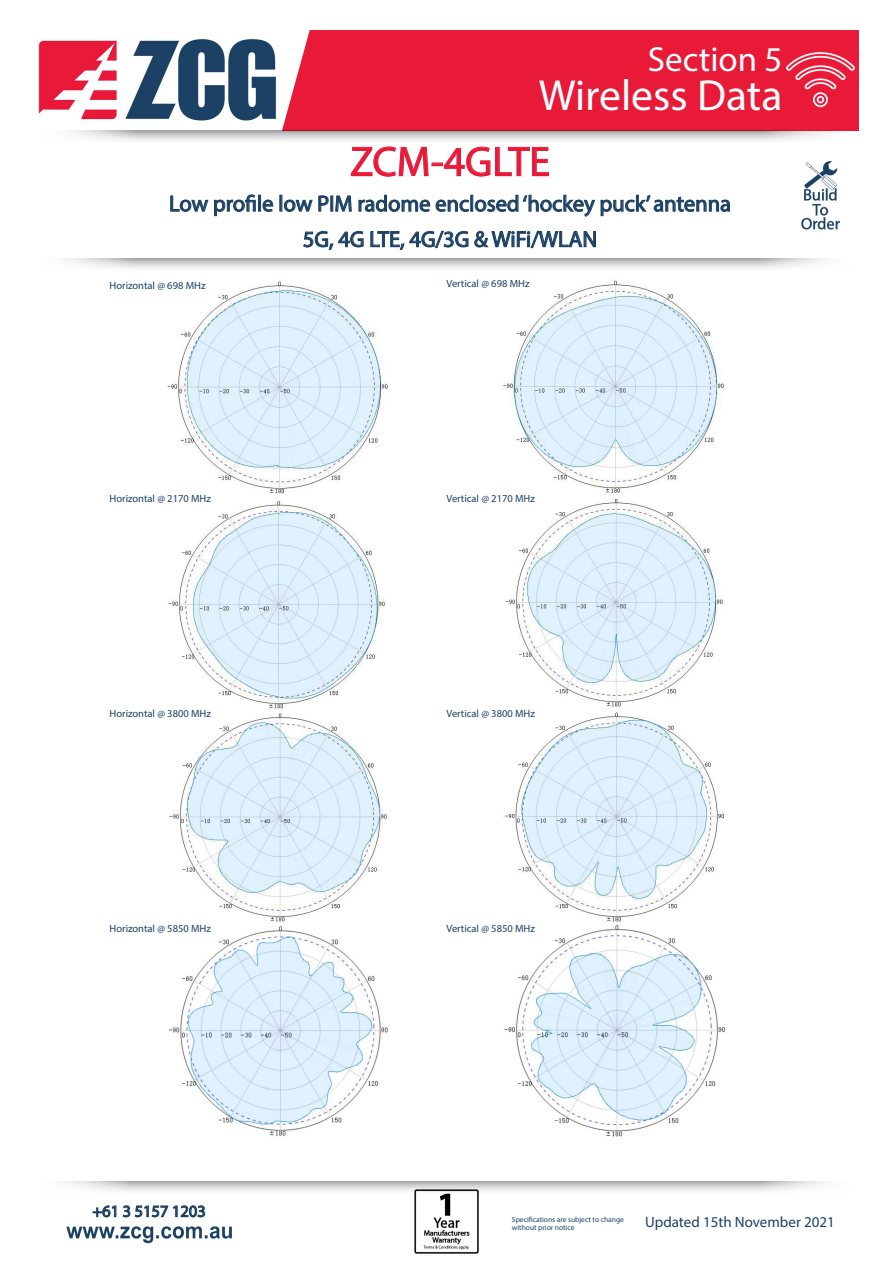
<style>
.page{position:relative;width:893px;height:1263px;background:#fff}
.page>*{position:absolute;margin:0;border:0;box-sizing:border-box;transform-origin:0 0}
.t1{font:43.65px "Myriad Pro";color:#fff}
.t2{font:42px "Myriad Pro";color:#e91938}
.t3{font:34.95px "Myriad Pro";color:#fff}
.t4{font:22.5px "Myriad Pro";color:#1b4064}
.t5{font:16.5px "Myriad Pro";color:#1b4064}
.t6{font:15px "Myriad Pro";color:#1b4064}
.t7{font:10.5px "Myriad Pro";color:#1b4064}
.t8{font:7.5px "Myriad Pro";color:#1b4064}
</style>
<div class="page">
<img style="left:66px;top:1226px;width:166px;height:17px">
<svg style="left:92px;top:1205px;width:114px;height:13px"></svg>
<img style="left:414px;top:1194px;width:64px;height:60px">
<svg style="left:64px;top:1181px;width:764px;height:13px"></svg>
<svg style="left:65px;top:259px;width:762px;height:10px"></svg>
<div style="left:273px;top:30px;width:586px;height:101px;background:#e91938"></div>
<svg style="left:68px;top:131px;width:764px;height:10px"></svg>
<svg style="left:170px;top:194px;width:86px;height:23px"></svg>
<div style="left:258px;top:195px;width:3px;height:17px;border:1px solid #1b4064"></div>
<svg style="left:262px;top:199px;width:11px;height:13px"></svg>
<svg style="left:280px;top:146px;width:450px;height:104px"></svg>
<img style="left:38px;top:34px;width:244px;height:91px">
<img style="left:801px;top:161px;width:39px;height:69px">
<img style="left:785px;top:44px;width:72px;height:72px">
<img style="left:167px;top:281px;width:221px;height:213px">
<img style="left:503px;top:280px;width:221px;height:213px">
<img style="left:504px;top:712px;width:221px;height:425px">
<img style="left:169px;top:709px;width:218px;height:213px">
<img style="left:168px;top:501px;width:217px;height:208px">
<img style="left:505px;top:498px;width:218px;height:209px">
<img style="left:168px;top:926px;width:220px;height:210px">
<p class="t3" style="left:648px;top:38px;width:136px">Section 5</p>
<p class="t1" style="left:539px;top:69px;width:245px">Wireless Data</p>
<p class="t2" style="left:350px;top:136px;width:201px">ZCM-4GLTE</p>
<p class="t4" style="left:169px;top:190px;width:563px">Low profile low PIM radome enclosed ‘hockey puck’ antenna</p>
<p class="t4" style="left:303px;top:225px;width:296px">5G, 4G LTE, 4G/3G &amp; WiFi/WLAN</p>
<p class="t7" style="left:110px;top:279px;width:97px">Horizontal @ 698 MHz</p>
<p class="t7" style="left:446px;top:277px;width:85px">Vertical @ 698 MHz</p>
<p class="t7" style="left:110px;top:492px;width:103px">Horizontal @ 2170 MHz</p>
<p class="t7" style="left:446px;top:492px;width:90px">Vertical @ 2170 MHz</p>
<p class="t7" style="left:110px;top:707px;width:103px">Horizontal @ 3800 MHz</p>
<p class="t7" style="left:446px;top:707px;width:90px">Vertical @ 3800 MHz</p>
<p class="t7" style="left:110px;top:922px;width:103px">Horizontal @ 5850 MHz</p>
<p class="t7" style="left:446px;top:922px;width:90px">Vertical @ 5850 MHz</p>
<p class="t5" style="left:92px;top:1201px;width:115px">+61 3 5157 1203</p>
<p class="t8" style="left:512px;top:1214px;width:113px">Specifications are subject to change</p>
<p class="t8" style="left:512px;top:1223px;width:64px">without prior notice</p>
<p class="t6" style="left:645px;top:1213px;width:191px">Updated 15th November 2021</p>
</div>
